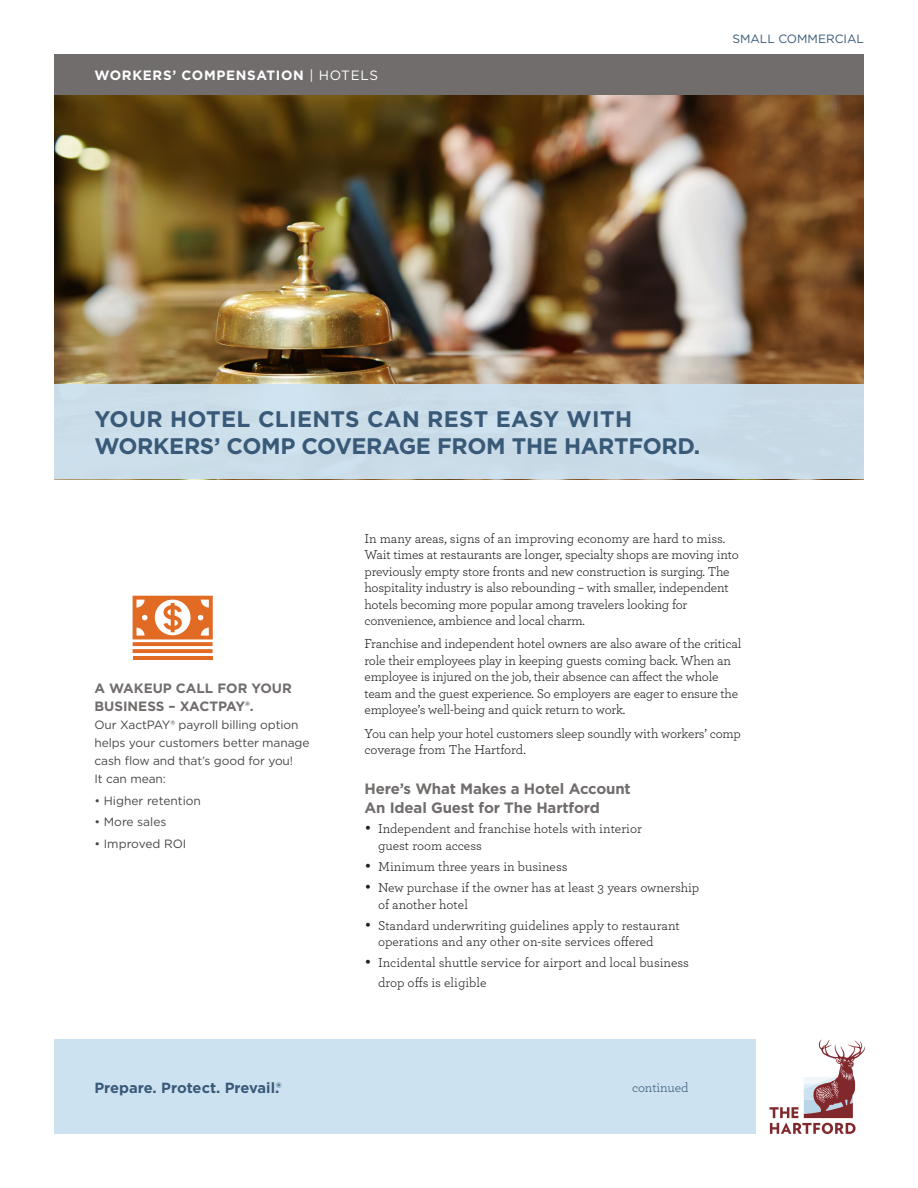
<style>
.page{position:relative;width:918px;height:1188px;background:#fff}
.page>*{position:absolute;margin:0;border:0;box-sizing:border-box;transform-origin:0 0}
.t1{font:700 22.5px/27px "Gotham";letter-spacing:-.015em;color:#385978}
.Sub2{font:700 15px/19.5px "Gotham";letter-spacing:-.01em;color:#716d6c}
.t2{font:700 14.7px "Gotham";color:#385978}
.Body{font:13.5px/16.5px "Archer";letter-spacing:-.015em;color:#231f20}
.Callout_Title{font:700 13.5px/18px "Gotham";color:#716d6c}
.t3{font:700 13.5px "Gotham";letter-spacing:.05em;color:#fff}
.t4{font:13.5px "Archer";letter-spacing:-.01em;color:#385978}
.Callout{font:12px/18px "Gotham";letter-spacing:-.01em;color:#474847}
.Eyebrow{font:12px "Gotham";color:#385978}
.s1{font-weight:400}
.s2{font-family:"Gotham";font-size:15px}
</style>
<div class="page">
<img style="left:54px;top:94px;width:810px;height:291px">
<div style="left:54px;top:54px;width:810px;height:40px;background:#716d6c"></div>
<div style="left:54px;top:385px;width:810px;height:94px;background:#cadde8"></div>
<div style="left:54px;top:1040px;width:702px;height:94px;background:#cde2f1"></div>
<svg style="left:770px;top:1039px;width:95px;height:95px"></svg>
<hr style="left:133px;top:656px;width:80px;height:4px;background:#e26b24">
<svg style="left:133px;top:596px;width:80px;height:57px"></svg>
<p class="t3" style="left:94px;top:66px;width:285px">WORKERS’ COMPENSATION <span class="s1">| HOTELS</span></p>
<p class="Eyebrow" style="left:732px;top:31px;width:133px">SMALL COMMERCIAL</p>
<p class="t1" style="left:94px;top:406px;width:607px">YOUR HOTEL CLIENTS CAN REST EASY WITH<br>WORKERS’ COMP COVERAGE FROM THE HARTFORD.</p>
<p class="Callout_Title" style="left:94px;top:680px;width:199px">A WAKEUP CALL FOR YOUR<br>BUSINESS – XACTPAY®.</p>
<p class="Callout" style="left:94px;top:716px;width:216px">Our XactPAY® payroll billing option helps your customers better manage cash flow and that’s good for you!<br>It can mean:</p>
<p class="Callout" style="left:94px;top:791px;width:108px">• Higher retention</p>
<p class="Callout" style="left:94px;top:813px;width:73px">• More sales</p>
<p class="Callout" style="left:94px;top:834px;width:93px">• Improved ROI</p>
<p class="t2" style="left:94px;top:1078px;width:189px">Prepare. Protect. Prevail.®</p>
<p class="Body" style="left:364px;top:529px;width:376px">In many areas, signs of an improving economy are hard to miss.<br>Wait times at restaurants are longer, specialty shops are moving into previously empty store fronts and new construction is surging. The hospitality industry is also rebounding – with smaller, independent hotels becoming more popular among travelers looking for convenience, ambience and local charm.</p>
<p class="Body" style="left:364px;top:635px;width:378px">Franchise and independent hotel owners are also aware of the critical role their employees play in keeping guests coming back. When an employee is injured on the job, their absence can affect the whole team and the guest experience. So employers are eager to ensure the employee’s well-being and quick return to work.</p>
<p class="Body" style="left:364px;top:724px;width:378px">You can help your hotel customers sleep soundly with workers’ comp coverage from The Hartford.</p>
<p class="Sub2" style="left:364px;top:779px;width:268px">Here’s What Makes a Hotel Account<br>An Ideal Guest for The Hartford</p>
<p class="Body" style="left:378px;top:820px;width:265px;text-indent:-14px"><span class="s2">•</span> Independent and franchise hotels with interior guest room access</p>
<p class="Body" style="left:364px;top:858px;width:205px"><span class="s2">•</span> Minimum three years in business</p>
<p class="Body" style="left:378px;top:879px;width:323px;text-indent:-14px"><span class="s2">•</span> New purchase if the owner has at least 3 years ownership of another hotel</p>
<p class="Body" style="left:378px;top:916px;width:303px;text-indent:-14px"><span class="s2">•</span> Standard underwriting guidelines apply to restaurant operations and any other on-site services offered</p>
<p class="Body" style="left:378px;top:952px;width:313px;line-height:19.5px;text-indent:-14px"><span class="s2">•</span> Incidental shuttle service for airport and local business drop offs is eligible</p>
<p class="t4" style="left:632px;top:1078px;width:58px">continued</p>
</div>
